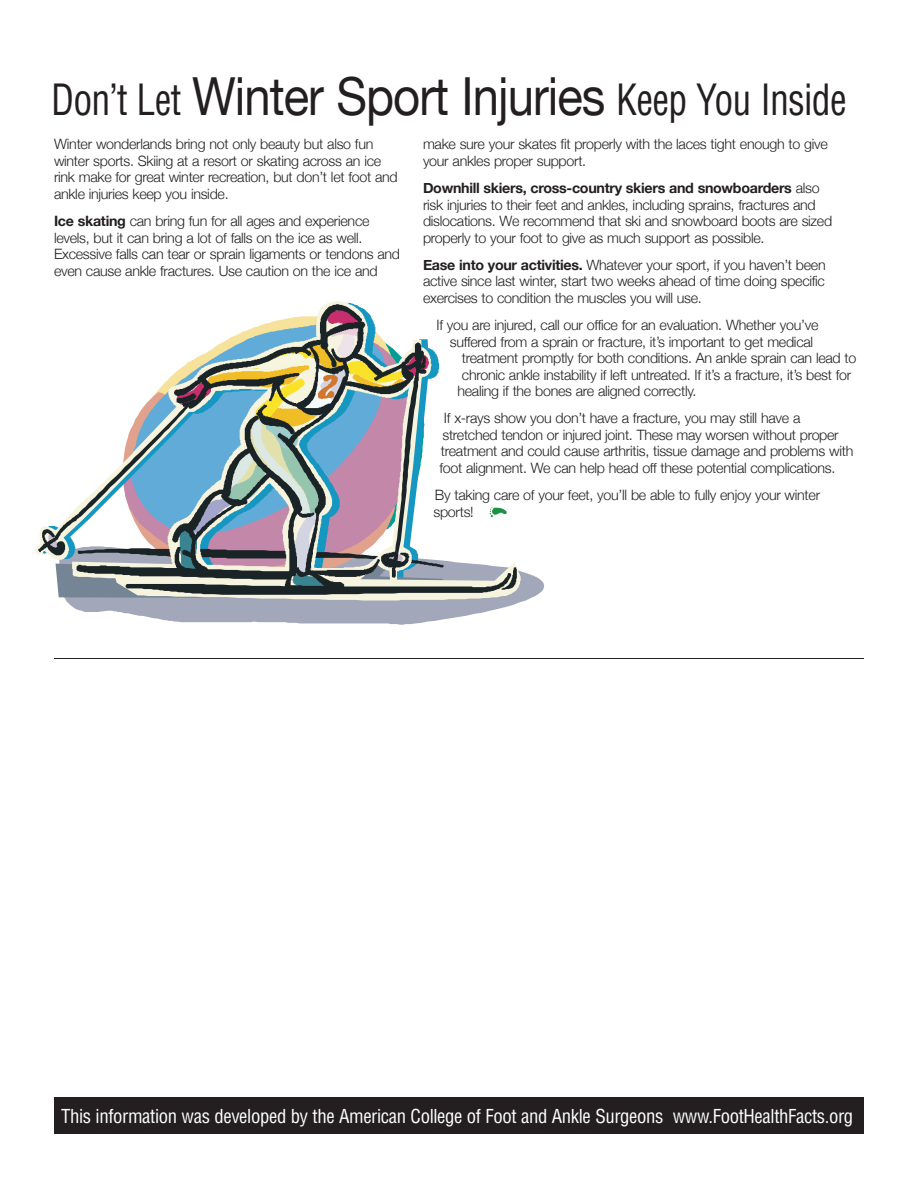
<style>
.page{position:relative;width:918px;height:1188px;background:#fff}
.page>*{position:absolute;margin:0;border:0;box-sizing:border-box;transform-origin:0 0}
.t1{font:condensed 42px "Helvetica";letter-spacing:-.02em;color:#231f20;scale:.9 1}
.t2{font:condensed 18.75px "Helvetica";letter-spacing:-.02em;color:#fff}
.t3{font:300 14.25px/16.5px "Helvetica Neue";letter-spacing:-.02em;color:#231f20}
.s1{font-family:"Helvetica Neue";font-stretch:normal;font-size:52.5px}
.s2{font-weight:700}
</style>
<div class="page">
<div style="left:54px;top:1098px;width:810px;height:36px;background:#231f20"></div>
<hr style="left:54px;top:658px;width:810px;height:1px;background:#231f20">
<svg style="left:35px;top:304px;width:509px;height:321px"></svg>
<h1 class="t1" style="left:51px;top:73px;width:886px">Don’t Let <span class="s1">Winter Sport Injuries</span> Keep You Inside</h1>
<p class="t3" style="left:54px;top:136px;width:345px">Winter wonderlands bring not only beauty but also fun winter sports. Skiing at a resort or skating across an ice rink make for great winter recreation, but don’t let foot and ankle injuries keep you inside.</p>
<p class="t3" style="left:54px;top:212px;width:348px"><span class="s2">Ice skating</span> can bring fun for all ages and experience levels, but it can bring a lot of falls on the ice as well.<br>Excessive falls can tear or sprain ligaments or tendons and even cause ankle fractures. Use caution on the ice and</p>
<p class="t3" style="left:423px;top:136px;width:406px">make sure your skates fit properly with the laces tight enough to give your ankles proper support.</p>
<p class="t3" style="left:423px;top:179px;width:411px"><span class="s2">Downhill skiers, cross-country skiers and snowboarders</span> also risk injuries to their feet and ankles, including sprains, fractures and dislocations. We recommend that ski and snowboard boots are sized properly to your foot to give as much support as possible.</p>
<p class="t3" style="left:423px;top:256px;width:404px;text-align:justify"><span class="s2">Ease into your activities.</span> Whatever your sport, if you haven’t been active since last winter, start two weeks ahead of time doing specific exercises to condition the muscles you will use.</p>
<p class="t3" style="left:436px;top:317px;width:384px">If you are injured, call our office for an evaluation. Whether you’ve</p>
<p class="t3" style="left:450px;top:333px;width:365px">suffered from a sprain or fracture, it’s important to get medical</p>
<p class="t3" style="left:462px;top:350px;width:396px">treatment promptly for both conditions. An ankle sprain can lead to</p>
<p class="t3" style="left:462px;top:366px;width:391px">chronic ankle instability if left untreated. If it’s a fracture, it’s best for</p>
<p class="t3" style="left:457px;top:383px;width:240px">healing if the bones are aligned correctly.</p>
<p class="t3" style="left:440px;top:410px;width:415px;text-indent:4px">If x-rays show you don’t have a fracture, you may still have a stretched tendon or injured joint. These may worsen without proper treatment and could cause arthritis, tissue damage and problems with foot alignment. We can help head off these potential complications.</p>
<p class="t3" style="left:434px;top:487px;width:388px">By taking care of your feet, you’ll be able to fully enjoy your winter sports!</p>
<h2 class="t2" style="left:61px;top:1104px;width:794px">This information was developed by the American College of Foot and Ankle Surgeons www.FootHealthFacts.org</h2>
</div>
